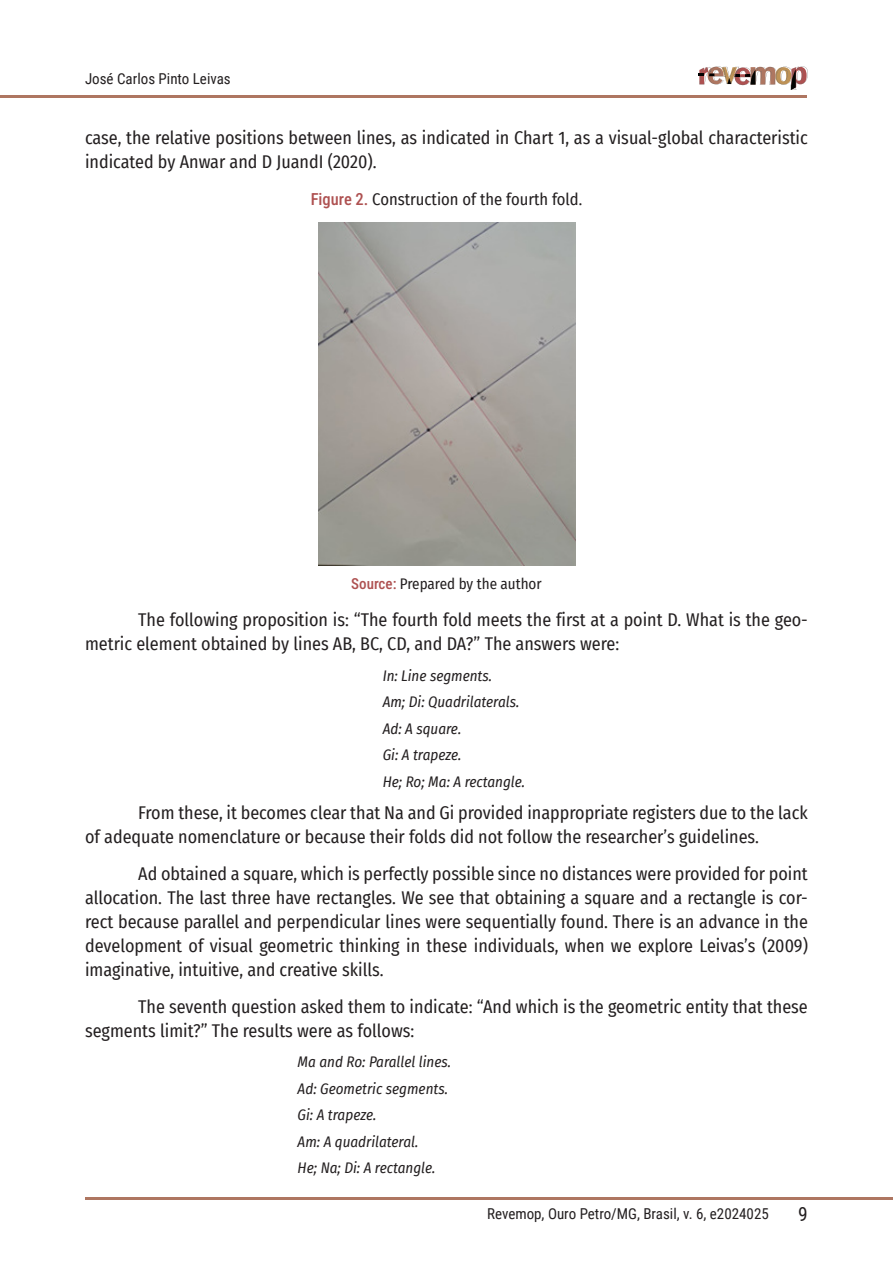
<style>
.page{position:relative;width:893px;height:1263px;background:#fff}
.page>*{position:absolute;margin:0;border:0;box-sizing:border-box;transform-origin:0 0}
.t1{font:19.5px "Roboto Condensed";color:#231f20}
.Paragraph{font:18px/24px "Fira Sans Condensed";color:#231f20}
.Figure{font:16.5px "Fira Sans Condensed";color:#231f20}
.Insigth{font:italic 15px "Fira Sans Condensed";color:#231f20}
.t2{font:15px "Roboto Condensed";color:#231f20}
.Source{font:15px "Fira Sans Condensed";color:#231f20}
.s1{font-family:"Roboto Condensed";font-weight:500;color:#ae5151}
</style>
<div class="page">
<svg style="left:698px;top:66px;width:110px;height:24px"></svg>
<hr style="left:0;top:95px;width:807px;height:2px;background:#ae7661">
<hr style="left:85px;top:1197px;width:808px;height:2px;background:#ae7661">
<img style="left:319px;top:222px;width:256px;height:343px">
<p class="t2" style="left:85px;top:68px;width:147px">José Carlos Pinto Leivas</p>
<p class="Paragraph" style="left:85px;top:126px;width:724px">case, the relative positions between lines, as indicated in Chart 1, as a visual-global characteristic indicated by Anwar and D JuandI (2020).</p>
<p class="Figure" style="left:311px;top:187px;width:273px"><span class="s1">Figure 2.</span> Construction of the fourth fold.</p>
<p class="Source" style="left:351px;top:572px;width:192px"><span class="s1">Source:</span> Prepared by the author</p>
<p class="Paragraph" style="left:85px;top:607px;width:724px;text-indent:53px">The following proposition is: “The fourth fold meets the first at a point D. What is the geo&shy;metric element obtained by lines AB, BC, CD, and DA?” The answers were:</p>
<p class="Insigth" style="left:383px;top:664px;width:111px">In: Line segments.</p>
<p class="Insigth" style="left:383px;top:691px;width:138px">Am; Di: Quadrilaterals.</p>
<p class="Insigth" style="left:383px;top:717px;width:80px">Ad: A square.</p>
<p class="Insigth" style="left:383px;top:744px;width:80px">Gi: A trapeze.</p>
<p class="Insigth" style="left:383px;top:770px;width:144px">He; Ro; Ma: A rectangle.</p>
<p class="Paragraph" style="left:85px;top:800px;width:724px;text-indent:53px">From these, it becomes clear that Na and Gi provided inappropriate registers due to the lack of adequate nomenclature or because their folds did not follow the researcher’s guidelines.</p>
<p class="Paragraph" style="left:85px;top:861px;width:724px;text-align:justify;text-indent:53px">Ad obtained a square, which is perfectly possible since no distances were provided for point allocation. The last three have rectangles. We see that obtaining a square and a rectangle is cor&shy;rect because parallel and perpendicular lines were sequentially found. There is an advance in the development of visual geometric thinking in these individuals, when we explore Leivas’s (2009) imaginative, intuitive, and creative skills.</p>
<p class="Paragraph" style="left:85px;top:994px;width:724px;text-indent:53px">The seventh question asked them to indicate: “And which is the geometric entity that these segments limit?” The results were as follows:</p>
<p class="Insigth" style="left:298px;top:1051px;width:155px">Ma and Ro: Parallel lines.</p>
<p class="Insigth" style="left:298px;top:1077px;width:152px">Ad: Geometric segments.</p>
<p class="Insigth" style="left:298px;top:1104px;width:80px">Gi: A trapeze.</p>
<p class="Insigth" style="left:298px;top:1130px;width:122px">Am: A quadrilateral.</p>
<p class="Insigth" style="left:298px;top:1157px;width:139px">He; Na; Di: A rectangle.</p>
<p class="t2" style="left:487px;top:1203px;width:283px">Revemop, Ouro Petro/MG, Brasil, v. 6, e2024025</p>
<p class="t1" style="left:798px;top:1200px;width:11px">9</p>
</div>
